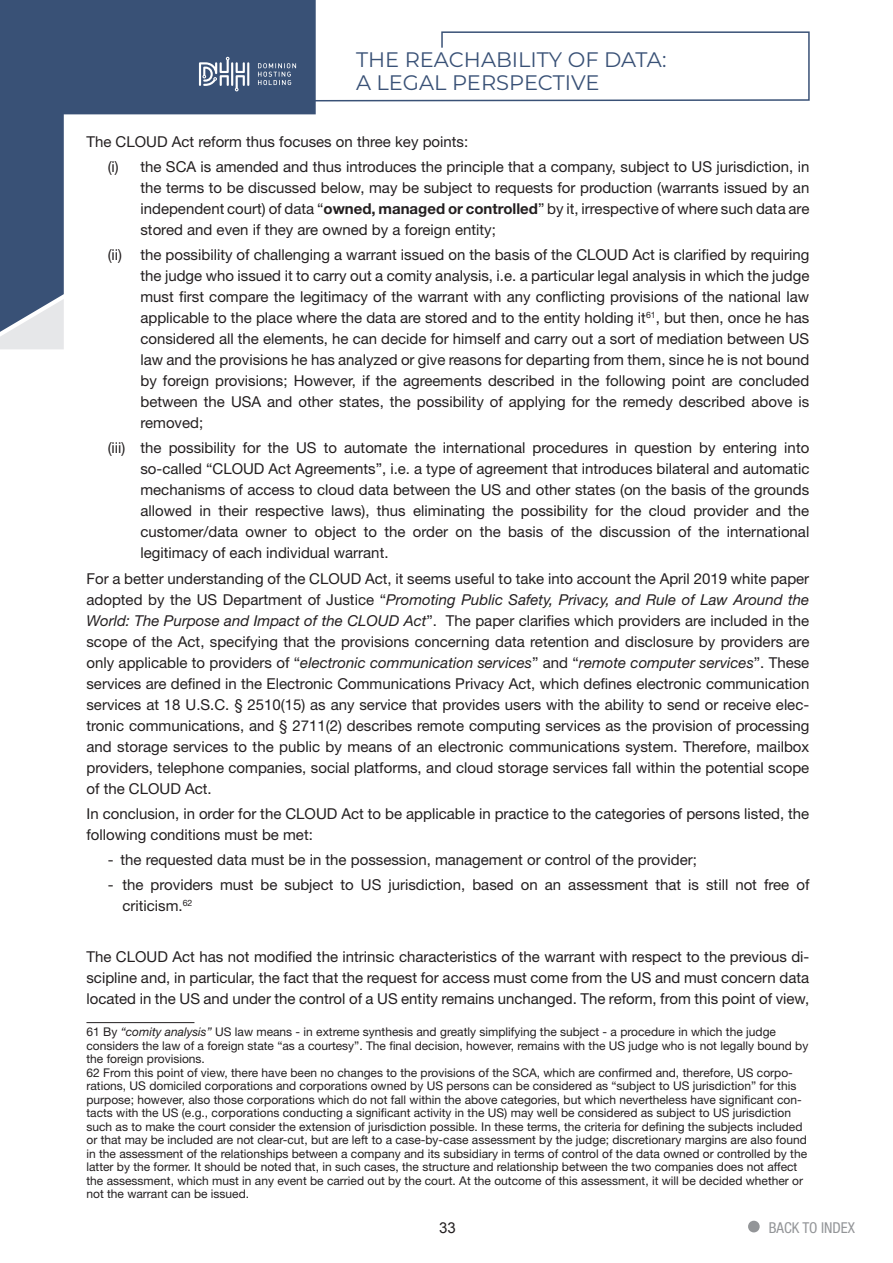
<style>
.page{position:relative;width:893px;height:1263px;background:#fff}
.page>*{position:absolute;margin:0;border:0;box-sizing:border-box;transform-origin:0 0}
.t1{font:21px/22.5px "Montserrat";color:#395176}
.t2{font:15px/21px "Helvetica Neue";color:#231f20;text-align:justify}
.t3{font:condensed 15px "Helvetica Neue";color:#939598}
.t4{font:15px "Arial";color:#231f20}
.t5{font:12px/13.5px "Helvetica Neue";color:#231f20}
.s1{font-weight:700}
.s2{font-style:italic}
.s3{font-family:"Montserrat";font-weight:600;font-stretch:normal;font-size:54px}
</style>
<div class="page">
<svg style="left:0;top:332px;width:64px;height:17px"></svg>
<svg style="left:0;top:0;width:316px;height:332px"></svg>
<hr style="left:247px;top:62px;width:2px;height:24px;background:#fff">
<svg style="left:199px;top:57px;width:46px;height:34px"></svg>
<svg style="left:257px;top:31px;width:553px;height:71px"></svg>
<hr style="left:86px;top:1022px;width:108px;height:1px;background:#231f20">
<h1 class="t1" style="left:356px;top:48px;width:312px">THE REACHABILITY OF DATA:<br>A LEGAL PERSPECTIVE</h1>
<p class="t2" style="left:108px;top:128px;width:703px;line-height:25.2px;text-indent:-21px">The CLOUD Act reform thus focuses on three key points:<br>(i) the SCA is amended and thus introduces the principle that a company, subject to US jurisdiction, in</p>
<p class="t2" style="left:140px;top:177px;width:670px">the terms to be discussed below, may be subject to requests for production (warrants issued by an independent court) of data “<span class="s1">owned, managed or controlled</span>” by it, irrespective of where such data are stored and even if they are owned by a foreign entity;</p>
<p class="t2" style="left:140px;top:244px;width:670px;text-indent:-33px">(ii) the possibility of challenging a warrant issued on the basis of the CLOUD Act is clarified by requiring the judge who issued it to carry out a comity analysis, i.e. a particular legal analysis in which the judge must first compare the legitimacy of the warrant with any conflicting provisions of the national law applicable to the place where the data are stored and to the entity holding it<sup>61</sup>, but then, once he has considered all the elements, he can decide for himself and carry out a sort of mediation between US law and the provisions he has analyzed or give reasons for departing from them, since he is not bound by foreign provisions; However, if the agreements described in the following point are concluded between the USA and other states, the possibility of applying for the remedy described above is removed;</p>
<p class="t2" style="left:140px;top:437px;width:670px;text-indent:-33px">(iii) the possibility for the US to automate the international procedures in question by entering into so-called “CLOUD Act Agreements”, i.e. a type of agreement that introduces bilateral and automatic mechanisms of access to cloud data between the US and other states (on the basis of the grounds allowed in their respective laws), thus eliminating the possibility for the cloud provider and the customer/data owner to object to the order on the basis of the discussion of the international legitimacy of each individual warrant.</p>
<p class="t2" style="left:86px;top:567px;width:724px">For a better understanding of the CLOUD Act, it seems useful to take into account the April 2019 white paper adopted by the US Department of Justice “<span class="s2">Promoting Public Safety, Privacy, and Rule of Law Around the World: The Purpose and Impact of the CLOUD Act</span>”. The paper clarifies which providers are included in the scope of the Act, specifying that the provisions concerning data retention and disclosure by providers are only applicable to providers of “<span class="s2">electronic communication services</span>” and “<span class="s2">remote computer services</span>”. These services are defined in the Electronic Communications Privacy Act, which defines electronic communication services at 18 U.S.C. § 2510(15) as any service that provides users with the ability to send or receive elec&shy;tronic communications, and § 2711(2) describes remote computing services as the provision of processing and storage services to the public by means of an electronic communications system. Therefore, mailbox providers, telephone companies, social platforms, and cloud storage services fall within the potential scope of the CLOUD Act.</p>
<p class="t2" style="left:86px;top:803px;width:724px">In conclusion, in order for the CLOUD Act to be applicable in practice to the categories of persons listed, the following conditions must be met:</p>
<p class="t2" style="left:108px;top:849px;width:591px">- the requested data must be in the possession, management or control of the provider;</p>
<p class="t2" style="left:122px;top:874px;width:688px;text-indent:-15px">- the providers must be subject to US jurisdiction, based on an assessment that is still not free of criticism.<sup>62</sup></p>
<p class="t2" style="left:86px;top:946px;width:724px">The CLOUD Act has not modified the intrinsic characteristics of the warrant with respect to the previous di&shy;scipline and, in particular, the fact that the request for access must come from the US and must concern data located in the US and under the control of a US entity remains unchanged. The reform, from this point of view,</p>
<p class="t5" style="left:86px;top:1025px;width:723px">61 By <span class="s2">“comity analysis”</span> US law means - in extreme synthesis and greatly simplifying the subject - a procedure in which the judge considers the law of a foreign state “as a courtesy”. The final decision, however, remains with the US judge who is not legally bound by the foreign provisions.<br>62 From this point of view, there have been no changes to the provisions of the SCA, which are confirmed and, therefore, US corpo&shy;rations, US domiciled corporations and corporations owned by US persons can be considered as “subject to US jurisdiction” for this purpose; however, also those corporations which do not fall within the above categories, but which nevertheless have significant con&shy;tacts with the US (e.g., corporations conducting a significant activity in the US) may well be considered as subject to US jurisdiction such as to make the court consider the extension of jurisdiction possible. In these terms, the criteria for defining the subjects included or that may be included are not clear-cut, but are left to a case-by-case assessment by the judge; discretionary margins are also found in the assessment of the relationships between a company and its subsidiary in terms of control of the data owned or controlled by the latter by the former. It should be noted that, in such cases, the structure and relationship between the two companies does not affect the assessment, which must in any event be carried out by the court. At the outcome of this assessment, it will be decided whether or not the warrant can be issued.</p>
<p class="t4" style="left:439px;top:1218px;width:18px">33</p>
<p class="t3" style="left:745px;top:1218px;width:112px"><span class="s3">•</span> BACK TO INDEX</p>
</div>
